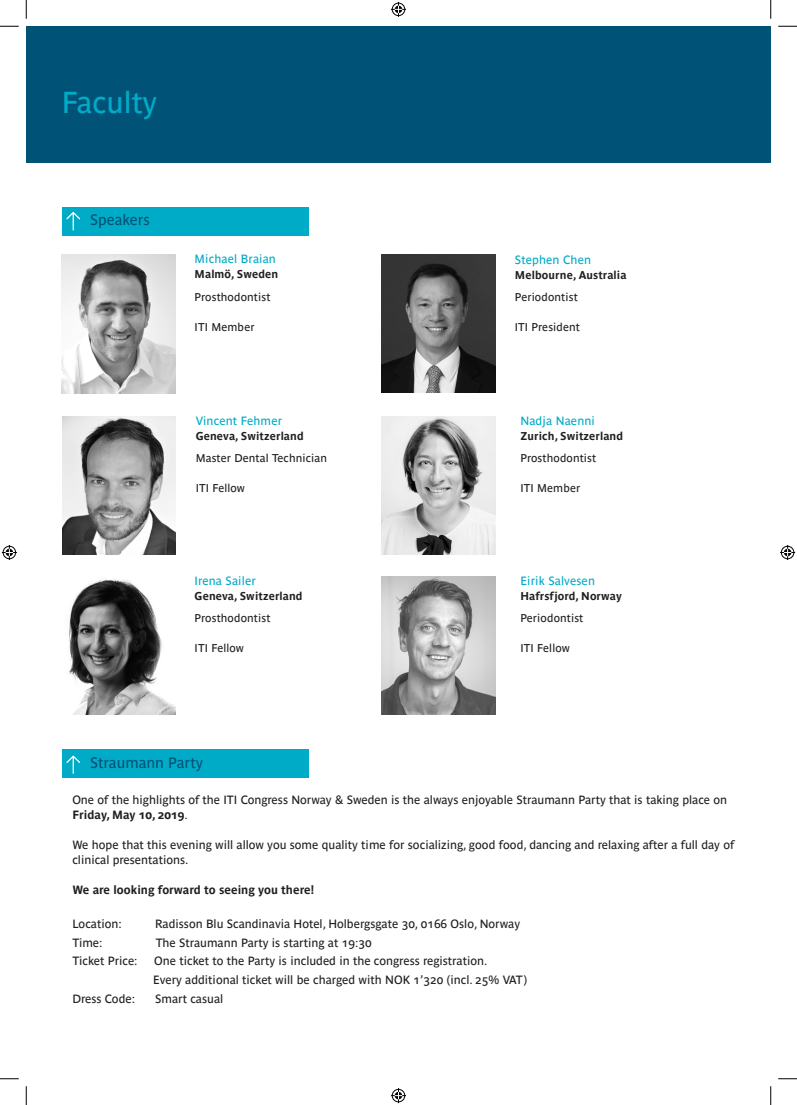
<style>
.page{position:relative;width:797px;height:1105px;background:#fff}
.page>*{position:absolute;margin:0;border:0;box-sizing:border-box;transform-origin:0 0}
.t1{font:30px "Parisine Std";color:#00abc8}
.t2{font:15px "Parisine Std";color:#005376}
.t3{font:11.88px/15px "Parisine Std";color:#231f20}
.t4{font:11.88px "Parisine Std";letter-spacing:.01em;color:#00abc8}
.t5{font:700 11.88px "Parisine Std";color:#231f20}
.t6{font:11.25px "Parisine Std";letter-spacing:.01em;color:#231f20}
.t7{font:700 11.25px "Parisine Std";letter-spacing:.01em;color:#231f20}
.s1{font-weight:700}
</style>
<div class="page">
<div style="left:26px;top:26px;width:744px;height:137px;background:#005376"></div>
<img style="left:382px;top:417px;width:113px;height:138px">
<img style="left:382px;top:254px;width:113px;height:138px">
<img style="left:62px;top:416px;width:113px;height:138px">
<div style="left:62px;top:207px;width:246px;height:28px;background:#00abc8"></div>
<svg style="left:66px;top:212px;width:14px;height:18px"></svg>
<div style="left:62px;top:750px;width:246px;height:28px;background:#00abc8"></div>
<svg style="left:66px;top:756px;width:14px;height:18px"></svg>
<img style="left:69px;top:579px;width:106px;height:135px">
<img style="left:62px;top:255px;width:113px;height:138px">
<img style="left:382px;top:576px;width:113px;height:138px">
<svg style="left:0;top:25px;width:19px;height:2px"></svg>
<svg style="left:778px;top:25px;width:19px;height:2px"></svg>
<svg style="left:0;top:1078px;width:19px;height:1px"></svg>
<svg style="left:778px;top:1078px;width:19px;height:1px"></svg>
<svg style="left:25px;top:0;width:2px;height:19px"></svg>
<svg style="left:25px;top:1086px;width:2px;height:19px"></svg>
<svg style="left:770px;top:0;width:1px;height:19px"></svg>
<svg style="left:770px;top:1086px;width:1px;height:19px"></svg>
<svg style="left:391px;top:2px;width:15px;height:15px"></svg>
<svg style="left:391px;top:1088px;width:15px;height:15px"></svg>
<svg style="left:2px;top:545px;width:15px;height:15px"></svg>
<svg style="left:780px;top:545px;width:15px;height:15px"></svg>
<h1 class="t1" style="left:62px;top:85px;width:97px">Faculty</h1>
<p class="t2" style="left:90px;top:211px;width:61px">Speakers</p>
<p class="t4" style="left:195px;top:252px;width:83px">Michael Braian</p>
<p class="t7" style="left:195px;top:268px;width:85px">Malmö, Sweden</p>
<p class="t6" style="left:195px;top:290px;width:77px">Prosthodontist</p>
<p class="t6" style="left:195px;top:320px;width:61px">ITI Member</p>
<p class="t4" style="left:196px;top:414px;width:88px">Vincent Fehmer</p>
<p class="t7" style="left:196px;top:429px;width:109px">Geneva, Switzerland</p>
<p class="t6" style="left:196px;top:451px;width:133px">Master Dental Technician</p>
<p class="t6" style="left:196px;top:481px;width:51px">ITI Fellow</p>
<p class="t4" style="left:195px;top:574px;width:63px">Irena Sailer</p>
<p class="t7" style="left:195px;top:589px;width:109px">Geneva, Switzerland</p>
<p class="t6" style="left:195px;top:611px;width:77px">Prosthodontist</p>
<p class="t6" style="left:195px;top:641px;width:51px">ITI Fellow</p>
<p class="t2" style="left:90px;top:754px;width:114px">Straumann Party</p>
<p class="t4" style="left:515px;top:253px;width:78px">Stephen Chen</p>
<p class="t7" style="left:515px;top:268px;width:113px">Melbourne, Australia</p>
<p class="t6" style="left:515px;top:290px;width:64px">Periodontist</p>
<p class="t6" style="left:515px;top:320px;width:67px">ITI President</p>
<p class="t4" style="left:520px;top:414px;width:76px">Nadja Naenni</p>
<p class="t7" style="left:520px;top:430px;width:104px">Zurich, Switzerland</p>
<p class="t6" style="left:520px;top:452px;width:77px">Prosthodontist</p>
<p class="t6" style="left:520px;top:482px;width:61px">ITI Member</p>
<p class="t4" style="left:520px;top:574px;width:76px">Eirik Salvesen</p>
<p class="t7" style="left:520px;top:589px;width:103px">Hafrsfjord, Norway</p>
<p class="t6" style="left:520px;top:611px;width:64px">Periodontist</p>
<p class="t6" style="left:520px;top:641px;width:51px">ITI Fellow</p>
<p class="t3" style="left:72px;top:792px;width:656px">One of the highlights of the ITI Congress Norway &amp; Sweden is the always enjoyable Straumann Party that is taking place on<br><span class="s1">Friday, May 10, 2019</span>.</p>
<p class="t3" style="left:72px;top:837px;width:663px">We hope that this evening will allow you some quality time for socializing, good food, dancing and relaxing after a full day of clinical presentations.</p>
<p class="t5" style="left:72px;top:883px;width:243px">We are looking forward to seeing you there!</p>
<p class="t3" style="left:72px;top:916px;width:51px">Location:</p>
<p class="t3" style="left:155px;top:916px;width:366px">Radisson Blu Scandinavia Hotel, Holbergsgate 30, 0166 Oslo, Norway</p>
<p class="t3" style="left:72px;top:935px;width:32px">Time:</p>
<p class="t3" style="left:156px;top:935px;width:217px">The Straumann Party is starting at 19:30</p>
<p class="t3" style="left:72px;top:953px;width:67px">Ticket Price:</p>
<p class="t3" style="left:153px;top:952px;width:375px;line-height:18.8px">One ticket to the Party is included in the congress registration.<br>Every additional ticket will be charged with NOK 1’320 (incl. 25% VAT)</p>
<p class="t3" style="left:72px;top:991px;width:64px">Dress Code:</p>
<p class="t3" style="left:155px;top:991px;width:70px">Smart casual</p>
</div>
